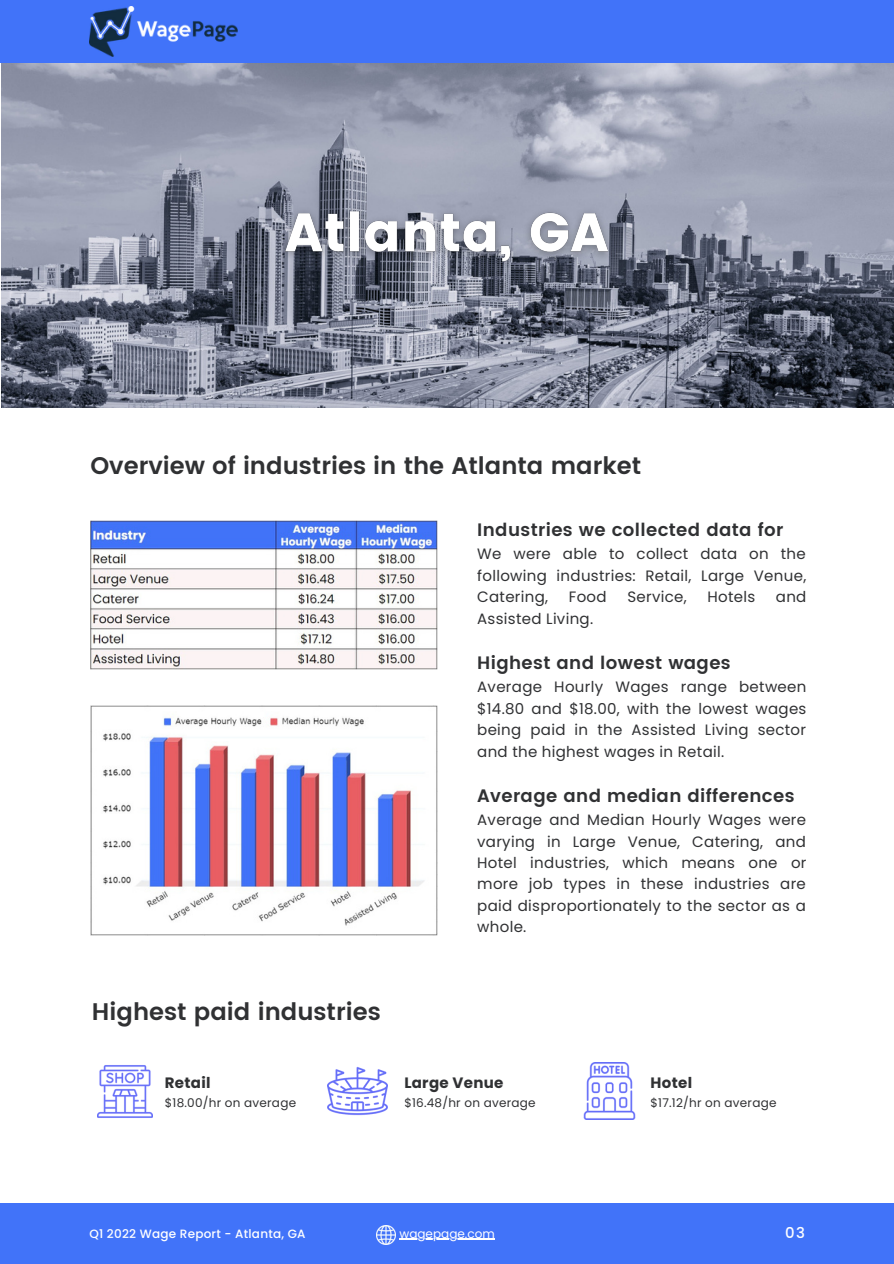
<style>
.page{position:relative;width:894px;height:1264px;background:#fff}
.page>*{position:absolute;margin:0;border:0;box-sizing:border-box;transform-origin:0 0}
.t1{font:600 24px "Poppins";color:#303133}
.t2{font:600 18px "Poppins";letter-spacing:.02em;color:#303133}
.t3{font:15px/21.5px "Poppins";letter-spacing:.02em;color:#303133;text-align:justify}
.t4{font:700 15px "Poppins";letter-spacing:.02em;color:#303133}
.t5{font:500 14.85px "Poppins";color:#fff}
.t6{font:12px "Poppins";letter-spacing:.02em;color:#303133}
.t7{font:500 12px "Poppins";letter-spacing:.02em;color:#fff}
.t8{font:12px "Poppins";color:#fff}
</style>
<div class="page">
<div style="left:0;top:1203px;width:893px;height:60px;background:#4173f9"></div>
<div style="left:0;top:0;width:893px;height:63px;background:#4173f9"></div>
<img style="left:89px;top:6px;width:148px;height:50px">
<img style="left:327px;top:1066px;width:61px;height:50px">
<img style="left:376px;top:1225px;width:19px;height:19px">
<img style="left:2px;top:63px;width:891px;height:345px">
<img style="left:90px;top:705px;width:347px;height:230px">
<img style="left:91px;top:520px;width:347px;height:150px">
<img style="left:98px;top:1065px;width:54px;height:53px">
<img style="left:583px;top:1062px;width:53px;height:57px">
<img style="left:271px;top:178px;width:351px;height:118px">
<hr style="left:399px;top:1238px;width:95px;height:1px;background:#fff">
<p class="t1" style="left:90px;top:451px;width:552px">Overview of industries in the Atlanta market</p>
<p class="t2" style="left:477px;top:519px;width:307px">Industries we collected data for</p>
<p class="t3" style="left:477px;top:543px;width:330px">We were able to collect data on the following industries: Retail, Large Venue, Catering,</p>
<p class="t3" style="left:568px;top:586px;width:39px">Food</p>
<p class="t3" style="left:627px;top:586px;width:61px">Service,</p>
<p class="t3" style="left:707px;top:586px;width:49px">Hotels</p>
<p class="t3" style="left:775px;top:586px;width:32px">and</p>
<p class="t3" style="left:477px;top:607px;width:117px">Assisted Living.</p>
<p class="t2" style="left:477px;top:652px;width:255px">Highest and lowest wages</p>
<p class="t3" style="left:477px;top:676px;width:330px">Average Hourly Wages range between $14.80 and $18.00, with the lowest wages being paid in the Assisted Living sector and the highest wages in Retail.</p>
<p class="t2" style="left:477px;top:784px;width:319px">Average and median differences</p>
<p class="t3" style="left:477px;top:809px;width:331px">Average and Median Hourly Wages were varying in Large Venue, Catering, and Hotel industries, which means one or more job types in these industries are paid disproportionately to the sector as a whole.</p>
<p class="t1" style="left:92px;top:997px;width:290px">Highest paid industries</p>
<p class="t4" style="left:165px;top:1071px;width:47px">Retail</p>
<p class="t6" style="left:165px;top:1093px;width:133px">$18.00/hr on average</p>
<p class="t4" style="left:404px;top:1071px;width:101px">Large Venue</p>
<p class="t6" style="left:404px;top:1093px;width:133px">$16.48/hr on average</p>
<p class="t4" style="left:650px;top:1071px;width:43px">Hotel</p>
<p class="t6" style="left:650px;top:1093px;width:127px">$17.12/hr on average</p>
<p class="t7" style="left:89px;top:1225px;width:218px">Q1 2022 Wage Report - Atlanta, GA</p>
<p class="t8" style="left:399px;top:1225px;width:97px">wagepage.com</p>
<p class="t5" style="left:784px;top:1222px;width:21px">03</p>
</div>
